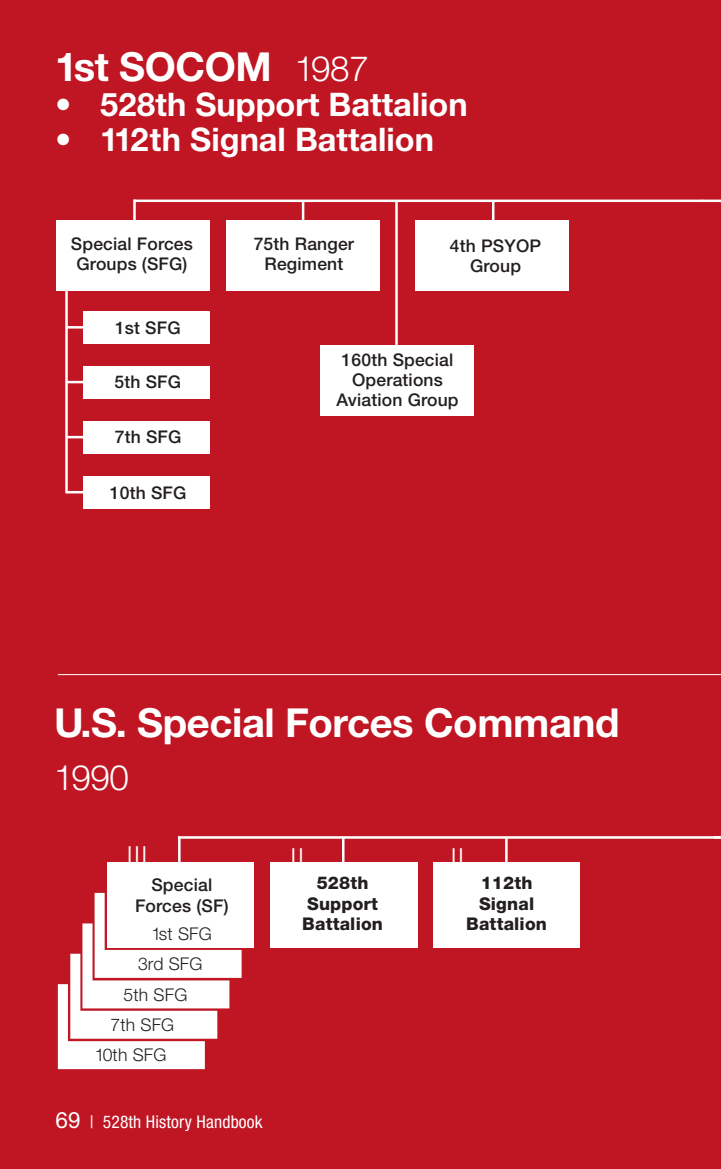
<style>
.page{position:relative;width:721px;height:1169px;background:#c01522}
.page>*{position:absolute;margin:0;border:0;box-sizing:border-box;transform-origin:0 0}
.t1{font:700 40px "Helvetica Neue LT Std";letter-spacing:-.01em;color:#fff}
.t2{font:300 35px "Helvetica Neue LT Std";color:#fff}
.t3{font:700 32.5px "Helvetica Neue LT Std";color:#fff}
.t4{font:500 17.5px/19.8px "Helvetica Neue LT Std";letter-spacing:.01em;color:#231f20;text-align:center}
.t5{font:800 17.5px/20.8px "Helvetica Neue LT Std";letter-spacing:.01em;color:#231f20;text-align:center}
.t6{font:300 17.5px/30.5px "Helvetica Neue LT Std";letter-spacing:.01em;color:#231f20}
.t7{font:condensed 17.5px "Helvetica Neue LT Std";letter-spacing:.01em;color:#fff}
.t8{font:500 17.5px "Helvetica Neue LT Std";color:#fff}
.s1{font-weight:300;font-size:35px}
.s2{font-stretch:normal;font-size:22.5px}
</style>
<div class="page">
<hr style="left:395px;top:201px;width:3px;height:180px;background:#fff">
<hr style="left:134px;top:200px;width:568px;height:2px;background:#fff">
<hr style="left:302px;top:201px;width:2px;height:56px;background:#fff">
<hr style="left:133px;top:199px;width:3px;height:57px;background:#fff">
<hr style="left:65px;top:237px;width:3px;height:256px;background:#fff">
<hr style="left:66px;top:326px;width:98px;height:3px;background:#fff">
<hr style="left:66px;top:381px;width:98px;height:2px;background:#fff">
<hr style="left:66px;top:436px;width:98px;height:2px;background:#fff">
<hr style="left:66px;top:491px;width:98px;height:2px;background:#fff">
<hr style="left:492px;top:201px;width:2px;height:56px;background:#fff">
<div style="left:320px;top:345px;width:154px;height:71px;background:#fff"></div>
<div style="left:415px;top:220px;width:153px;height:71px;background:#fff"></div>
<div style="left:226px;top:220px;width:153px;height:71px;background:#fff"></div>
<div style="left:56px;top:220px;width:154px;height:71px;background:#fff"></div>
<div style="left:84px;top:311px;width:126px;height:32px;background:#fff"></div>
<div style="left:84px;top:366px;width:126px;height:32px;background:#fff"></div>
<div style="left:84px;top:421px;width:126px;height:32px;background:#fff"></div>
<div style="left:84px;top:476px;width:126px;height:32px;background:#fff"></div>
<svg style="left:702px;top:200px;width:19px;height:2px"></svg>
<hr style="left:178px;top:836px;width:2px;height:69px;background:#fff">
<hr style="left:178px;top:836px;width:543px;height:3px;background:#fff">
<hr style="left:342px;top:836px;width:2px;height:66px;background:#fff">
<hr style="left:505px;top:838px;width:2px;height:65px;background:#fff">
<div style="left:270px;top:862px;width:147px;height:86px;background:#fff"></div>
<svg style="left:58px;top:893px;width:183px;height:176px"></svg>
<div style="left:107px;top:862px;width:146px;height:86px;background:#fff"></div>
<div style="left:433px;top:862px;width:147px;height:85px;background:#fff"></div>
<hr style="left:58px;top:674px;width:663px;height:1px;background:#fff">
<h1 class="t1" style="left:55px;top:42px;width:315px">1st SOCOM <span class="s1">1987</span></h1>
<h3 class="t3" style="left:55px;top:84px;width:414px">• 528th Support Battalion</h3>
<h3 class="t3" style="left:55px;top:119px;width:380px">• 112th Signal Battalion</h3>
<p class="t4" style="left:71px;top:234px;width:123px">Special Forces<br>Groups (SFG)</p>
<p class="t4" style="left:115px;top:317px;width:67px">1st SFG</p>
<p class="t4" style="left:115px;top:372px;width:68px">5th SFG</p>
<p class="t4" style="left:115px;top:427px;width:68px">7th SFG</p>
<p class="t4" style="left:110px;top:482px;width:78px">10th SFG</p>
<p class="t4" style="left:254px;top:234px;width:102px">75th Ranger<br>Regiment</p>
<p class="t4" style="left:450px;top:236px;width:93px">4th PSYOP<br>Group</p>
<p class="t4" style="left:336px;top:350px;width:124px">160th Special<br>Operations<br>Aviation Group</p>
<h1 class="t1" style="left:54px;top:698px;width:566px">U.S. Special Forces Command</h1>
<h2 class="t2" style="left:54px;top:756px;width:76px">1990</h2>
<p class="t8" style="left:128px;top:843px;width:20px">|||</p>
<p class="t8" style="left:291px;top:845px;width:13px">||</p>
<p class="t8" style="left:451px;top:845px;width:13px">||</p>
<p class="t4" style="left:135px;top:874px;width:95px;line-height:20.8px">Special<br>Forces (SF)</p>
<p class="t5" style="left:466px;top:872px;width:82px">112th<br>Signal<br>Battalion</p>
<p class="t5" style="left:302px;top:872px;width:82px">528th<br>Support<br>Battalion</p>
<p class="t6" style="left:151px;top:918px;width:62px">1st SFG</p>
<p class="t6" style="left:124px;top:948px;width:80px;text-indent:14px">3rd SFG<br>5th SFG</p>
<p class="t6" style="left:95px;top:1009px;width:81px;line-height:29.8px;text-indent:16px">7th SFG<br>10th SFG</p>
<p class="t7" style="left:55px;top:1112px;width:209px"><span class="s2">69</span> | 528th History Handbook</p>
</div>
